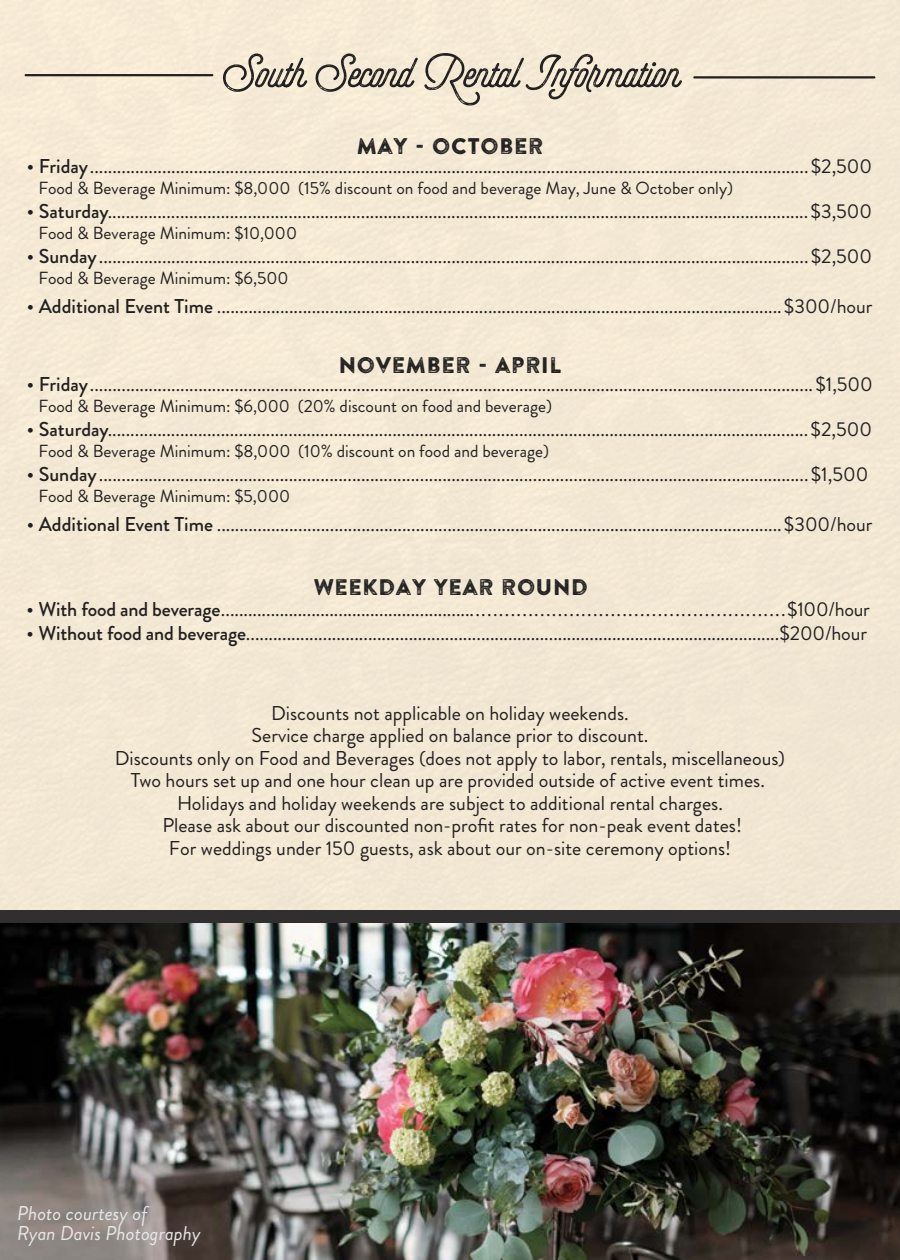
<style>
.page{position:relative;width:900px;height:1260px;background:#fff}
.page>*{position:absolute;margin:0;border:0;box-sizing:border-box;transform-origin:0 0}
.t1{font:22.5px "Brandon Printed Two";color:#211f1f}
.t2{font:20px "Brandon Grotesque";color:#211f1f}
.t3{font:20px/22.5px "Brandon Grotesque";color:#231f20;text-align:center}
.t4{font:italic 20px/20px "Brandon Grotesque";color:#e6e7e8}
.t5{font:17.5px "Brandon Grotesque";color:#211f1f}
.s1{font-weight:500}
</style>
<div class="page">
<img style="left:0;top:923px;width:900px;height:337px">
<div style="left:0;top:0;width:900px;height:911px;background:#f3e8d4"></div>
<svg style="left:223px;top:53px;width:459px;height:53px;background:#d0c6b5"></svg>
<hr style="left:26px;top:74px;width:186px;height:2px;background:#211f1f">
<hr style="left:694px;top:76px;width:180px;height:3px;background:#211f1f">
<div style="left:0;top:911px;width:900px;height:12px;background:#312e2f"></div>
<p class="t1" style="left:356px;top:132px;width:189px">MAY - OCTOBER</p>
<p class="t2" style="left:27px;top:152px;width:847px"><span class="s1">• Friday</span>...............................................................................................................................................................$2,500</p>
<p class="t5" style="left:39px;top:176px;width:696px">Food &amp; Beverage Minimum: $8,000 (15% discount on food and beverage May, June &amp; October only)</p>
<p class="t2" style="left:27px;top:197px;width:847px"><span class="s1">• Saturday</span>...........................................................................................................................................................$3,500</p>
<p class="t5" style="left:39px;top:221px;width:260px">Food &amp; Beverage Minimum: $10,000</p>
<p class="t2" style="left:27px;top:242px;width:847px"><span class="s1">• Sunday</span>.............................................................................................................................................................$2,500</p>
<p class="t5" style="left:39px;top:266px;width:251px">Food &amp; Beverage Minimum: $6,500</p>
<p class="t2" style="left:27px;top:292px;width:847px"><span class="s1">• Additional Event Time</span> .............................................................................................................................$300/hour</p>
<p class="t1" style="left:339px;top:351px;width:224px">NOVEMBER - APRIL</p>
<p class="t2" style="left:27px;top:371px;width:847px"><span class="s1">• Friday</span>................................................................................................................................................................$1,500</p>
<p class="t5" style="left:39px;top:394px;width:515px">Food &amp; Beverage Minimum: $6,000 (20% discount on food and beverage)</p>
<p class="t2" style="left:27px;top:416px;width:847px"><span class="s1">• Saturday</span>...........................................................................................................................................................$2,500</p>
<p class="t5" style="left:39px;top:439px;width:512px">Food &amp; Beverage Minimum: $8,000 (10% discount on food and beverage)</p>
<p class="t2" style="left:27px;top:461px;width:843px"><span class="s1">• Sunday</span>.............................................................................................................................................................$1,500</p>
<p class="t5" style="left:39px;top:484px;width:253px">Food &amp; Beverage Minimum: $5,000</p>
<p class="t2" style="left:27px;top:511px;width:847px"><span class="s1">• Additional Event Time</span> .............................................................................................................................$300/hour</p>
<p class="t1" style="left:313px;top:573px;width:276px">WEEKDAY YEAR ROUND</p>
<p class="t2" style="left:27px;top:595px;width:845px"><span class="s1">• With food and beverage</span>.............................................................................................................$100/hour</p>
<p class="t2" style="left:27px;top:619px;width:842px"><span class="s1">• Without food and beverage</span>......................................................................................................................$200/hour</p>
<p class="t3" style="left:115px;top:702px;width:672px">Discounts not applicable on holiday weekends.<br>Service charge applied on balance prior to discount.<br>Discounts only on Food and Beverages (does not apply to labor, rentals, miscellaneous)<br>Two hours set up and one hour clean up are provided outside of active event times.<br>Holidays and holiday weekends are subject to additional rental charges.<br>Please ask about our discounted non-profit rates for non-peak event dates!</p>
<p class="t2" style="left:169px;top:834px;width:564px">For weddings under 150 guests, ask about our on-site ceremony options!</p>
<p class="t4" style="left:17px;top:1203px;width:185px">Photo courtesy of<br>Ryan Davis Photography</p>
</div>
